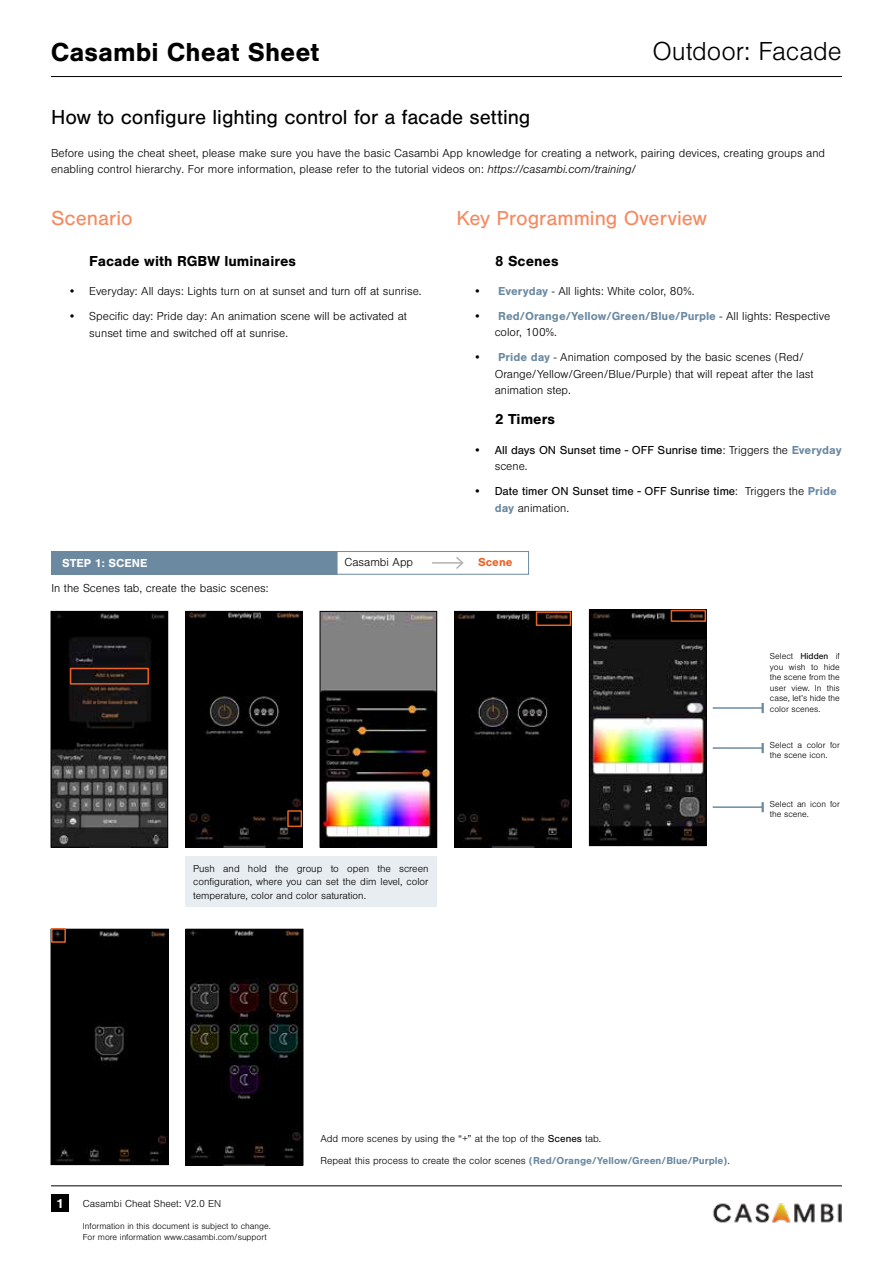
<style>
.page{position:relative;width:893px;height:1263px;background:#fff}
.page>*{position:absolute;margin:0;border:0;box-sizing:border-box;transform-origin:0 0}
.t1{font:700 27px "Nimbus San";color:#000}
.t2{font:300 27px "Nimbus San";letter-spacing:-.005em;color:#000}
.t3{font:21px "Nimbus San";color:#000}
.t4{font:21px "Nimbus San";color:#f7885e}
.t5{font:700 15px "Nimbus San";color:#000}
.t6{font:700 13.5px "Nimbus San";color:#fff}
.t7{font:300 12px/16.5px "Nimbus San";color:#000}
.t8{font:12px/16.5px "Nimbus San";color:#000}
.t9{font:700 12px/16.5px "Nimbus San";color:#6b8aa2}
.t10{font:700 12px "Nimbus San";color:#fff}
.t11{font:700 12px "Nimbus San";color:#e96424}
.t12{font:300 10.5px/13.5px "Nimbus San";color:#000;text-align:justify}
.t13{font:300 9px/10.5px "Nimbus San";color:#000}
.s1{font-style:italic}
.s2{font-weight:700;color:#6b8aa2}
.s3{font-weight:300;color:#000}
.s4{font-weight:300}
.s5{font-weight:400}
</style>
<div class="page">
<img style="left:707px;top:1186px;width:135px;height:37px">
<hr style="left:51px;top:76px;width:791px;height:1px;background:#000">
<hr style="left:51px;top:1185px;width:791px;height:1px;background:#000">
<div style="left:51px;top:1194px;width:18px;height:18px;background:#000"></div>
<div style="left:185px;top:856px;width:252px;height:51px;background:#e8edf1"></div>
<div style="left:337px;top:551px;width:192px;height:24px;border:1px solid #6b8aa2"></div>
<hr style="left:432px;top:562px;width:31px;height:2px;background:#b2b2b2">
<svg style="left:454px;top:557px;width:10px;height:12px"></svg>
<div style="left:51px;top:551px;width:286px;height:24px;background:#6b8aa2"></div>
<img style="left:53px;top:613px;width:113px;height:232px">
<div style="left:51px;top:611px;width:117px;height:236px;border:1px solid #000"></div>
<img style="left:187px;top:613px;width:114px;height:232px">
<div style="left:185px;top:611px;width:118px;height:236px;border:1px solid #000"></div>
<img style="left:322px;top:613px;width:113px;height:232px">
<div style="left:320px;top:611px;width:117px;height:236px;border:1px solid #000"></div>
<img style="left:456px;top:613px;width:114px;height:232px">
<div style="left:454px;top:611px;width:118px;height:236px;border:1px solid #000"></div>
<img style="left:591px;top:611px;width:113px;height:233px">
<div style="left:589px;top:609px;width:117px;height:237px;border:1px solid #000"></div>
<div style="left:70px;top:668px;width:79px;height:17px;border:2px solid #e96424"></div>
<div style="left:287px;top:810px;width:15px;height:17px;border:2px solid #e96424"></div>
<div style="left:536px;top:611px;width:35px;height:15px;border:2px solid #e96424"></div>
<div style="left:671px;top:610px;width:35px;height:12px;border:2px solid #e96424"></div>
<hr style="left:713px;top:707px;width:50px;height:2px;background:#6b8aa2">
<svg style="left:761px;top:703px;width:3px;height:10px"></svg>
<hr style="left:713px;top:747px;width:50px;height:2px;background:#6b8aa2">
<svg style="left:761px;top:743px;width:3px;height:10px"></svg>
<hr style="left:713px;top:806px;width:50px;height:2px;background:#6b8aa2">
<svg style="left:761px;top:802px;width:3px;height:10px"></svg>
<div style="left:53px;top:931px;width:114px;height:232px;background:#000"></div>
<div style="left:51px;top:929px;width:118px;height:236px;border:1px solid #000"></div>
<img style="left:188px;top:931px;width:113px;height:232px">
<div style="left:186px;top:929px;width:117px;height:236px;border:1px solid #000"></div>
<div style="left:51px;top:928px;width:15px;height:15px;border:2px solid #e96424"></div>
<h1 class="t1" style="left:51px;top:36px;width:270px">Casambi Cheat Sheet</h1>
<h1 class="t2" style="left:652px;top:37px;width:191px">Outdoor: Facade</h1>
<h2 class="t3" style="left:51px;top:105px;width:481px">How to configure lighting control for a facade setting</h2>
<p class="t7" style="left:51px;top:145px;width:776px">Before using the cheat sheet, please make sure you have the basic Casambi App knowledge for creating a network, pairing devices, creating groups and enabling control hierarchy. For more information, please refer to the tutorial videos on: <span class="s1">https://casambi.com/training/</span></p>
<h2 class="t4" style="left:51px;top:207px;width:83px">Scenario</h2>
<h2 class="t4" style="left:456px;top:207px;width:252px">Key Programming Overview</h2>
<p class="t5" style="left:89px;top:253px;width:208px">Facade with RGBW luminaires</p>
<p class="t7" style="left:68px;top:283px;width:355px">• Everyday: All days: Lights turn on at sunset and turn off at sunrise.</p>
<p class="t7" style="left:89px;top:308px;width:319px;text-indent:-21px">• Specific day: Pride day: An animation scene will be activated at sunset time and switched off at sunrise.</p>
<p class="t5" style="left:495px;top:253px;width:65px">8 Scenes</p>
<p class="t7" style="left:473px;top:283px;width:223px">• <span class="s2">Everyday</span> - All lights: White color, 80%.</p>
<p class="t9" style="left:495px;top:308px;width:337px;text-indent:-21px"><span class="s3">•</span> Red/Orange/Yellow/Green/Blue/Purple <span class="s3">- All lights: Respective color, 100%.</span></p>
<p class="t7" style="left:495px;top:349px;width:320px;text-indent:-21px">• <span class="s2">Pride day</span> - Animation composed by the basic scenes (Red/<br>Orange/Yellow/Green/Blue/Purple) that will repeat after the last animation step.</p>
<p class="t5" style="left:495px;top:410px;width:61px">2 Timers</p>
<p class="t8" style="left:495px;top:442px;width:348px;text-indent:-21px">• All days ON Sunset time - OFF Sunrise time<span class="s4">: Triggers the</span> <span class="s2">Everyday </span><span class="s4">scene.</span></p>
<p class="t8" style="left:495px;top:483px;width:344px;text-indent:-21px">• Date timer ON Sunset time - OFF Sunrise time<span class="s4">: Triggers the</span> <span class="s2">Pride day</span> <span class="s4">animation.</span></p>
<p class="t10" style="left:62px;top:556px;width:87px">STEP 1: SCENE</p>
<p class="t7" style="left:344px;top:554px;width:70px">Casambi App</p>
<p class="t11" style="left:478px;top:556px;width:36px">Scene</p>
<p class="t7" style="left:51px;top:580px;width:219px">In the Scenes tab, create the basic scenes:</p>
<p class="t12" style="left:193px;top:862px;width:237px">Push and hold the group to open the screen configuration, where you can set the dim level, color temperature, color and color saturation.</p>
<p class="t13" style="left:770px;top:651px;width:71px;text-align:justify">Select <span class="s5">Hidden</span> if you wish to hide the scene from the user view. In this case, let’s hide the color scenes.</p>
<p class="t13" style="left:770px;top:740px;width:71px">Select a color for the scene icon.</p>
<p class="t13" style="left:770px;top:799px;width:71px">Select an icon for the scene.</p>
<p class="t6" style="left:56px;top:1196px;width:9px">1</p>
<p class="t12" style="left:83px;top:1197px;width:140px">Casambi Cheat Sheet: V2.0 EN</p>
<p class="t13" style="left:83px;top:1221px;width:189px">Information in this document is subject to change.<br>For more information www.casambi.com/support</p>
<p class="t12" style="left:320px;top:1128px;width:411px;line-height:22px">Add more scenes by using the “<span class="s5">+</span>” at the top of the <span class="s5">Scenes</span> tab.<br>Repeat this process to create the color scenes <span class="s2">(Red/Orange/Yellow/Green/Blue/Purple)</span>.</p>
</div>
